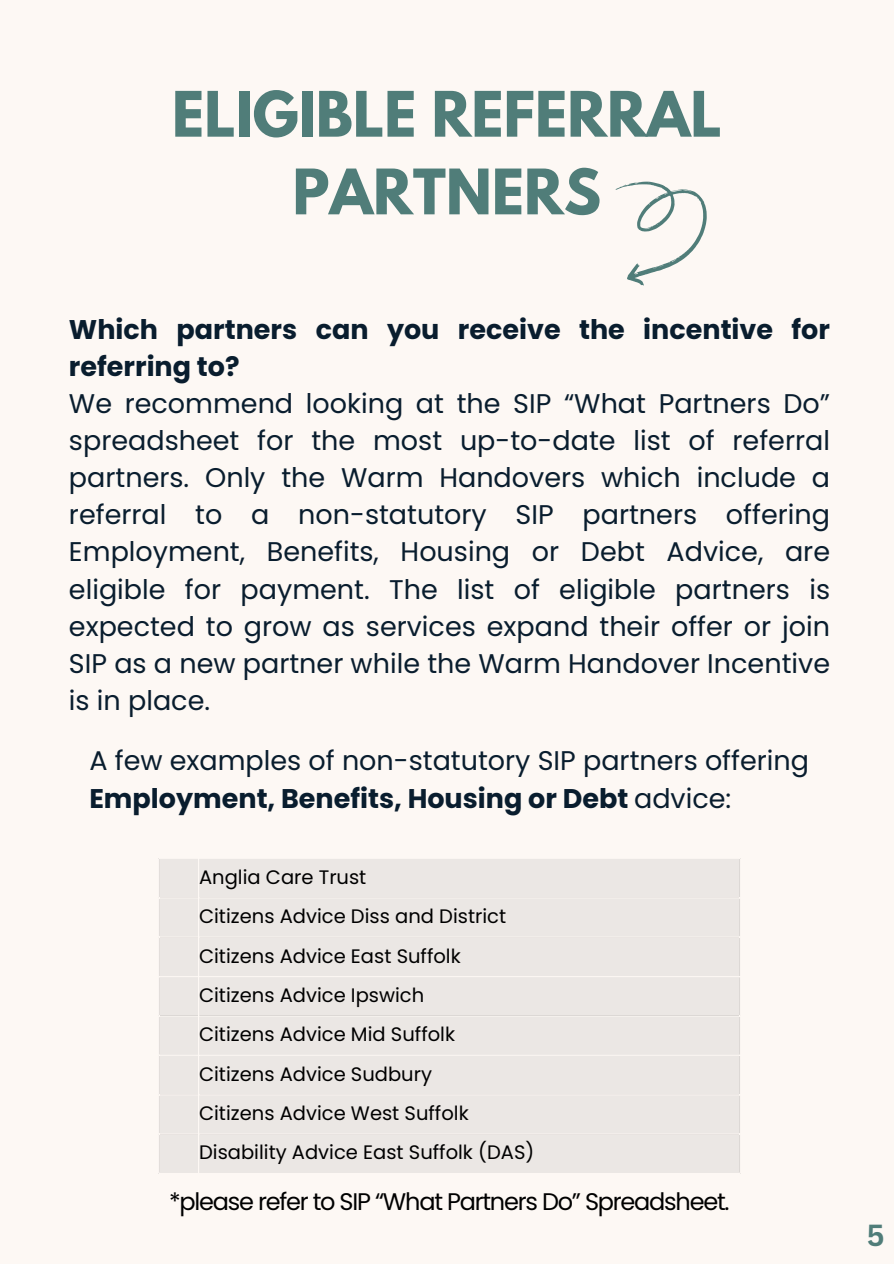
<style>
.page{position:relative;width:894px;height:1264px;background:#fff}
.page>*{position:absolute;margin:0;border:0;box-sizing:border-box;transform-origin:0 0}
.t1{font:700 55.5px/77.7px "League Spartan";color:#507d79;text-align:center}
.t2{font:700 29.7px "Canva Sans";color:#507d79}
.t3{font:27px/37.2px "Poppins";color:#091d2e}
.t4{font:24px "Poppins";letter-spacing:-.05em;color:#000}
.t5{font:19.5px "Poppins";color:#000}
.s1{font-weight:700}
</style>
<div class="page">
<div style="left:0;top:0;width:893px;height:1263px;background:#fdf8f4"></div>
<div style="left:160px;top:859px;width:579px;height:313px;background:#ebe7e4"></div>
<hr style="left:198px;top:859px;width:1px;height:313px;background:#fdf8f4">
<hr style="left:158px;top:897px;width:582px;height:1px;background:#fdf8f4">
<hr style="left:158px;top:936px;width:582px;height:1px;background:#fdf8f4">
<hr style="left:158px;top:976px;width:582px;height:1px;background:#fdf8f4">
<hr style="left:158px;top:1015px;width:582px;height:1px;background:#fdf8f4">
<hr style="left:158px;top:1054px;width:582px;height:1px;background:#fdf8f4">
<hr style="left:158px;top:1094px;width:582px;height:1px;background:#fdf8f4">
<hr style="left:158px;top:1133px;width:582px;height:1px;background:#fdf8f4">
<svg style="left:615px;top:182px;width:91px;height:103px"></svg>
<p class="t1" style="left:172px;top:83px;width:551px">ELIGIBLE REFERRAL<br>PARTNERS</p>
<p class="t3" style="left:69px;top:310px;width:762px"><span class="s1">Which partners can you receive the incentive for referring to?<br></span>We recommend looking at the SIP “What Partners Do” spreadsheet for the most up-to-date list of referral partners. Only the Warm Handovers which include a referral to a non-statutory SIP partners offering Employment, Benefits, Housing or Debt Advice, are eligible for payment. The list of eligible partners is expected to grow as services expand their offer or join SIP as a new partner while the Warm Handover Incentive is in place.</p>
<p class="t3" style="left:89px;top:742px;width:721px">A few examples of non-statutory SIP partners offering<br><span class="s1">Employment, Benefits, Housing or Debt</span> advice:</p>
<h1 class="t5" style="left:199px;top:863px;width:169px">Anglia Care Trust</h1>
<p class="t5" style="left:199px;top:902px;width:308px">Citizens Advice Diss and District</p>
<h2 class="t5" style="left:199px;top:942px;width:263px">Citizens Advice East Suffolk</h2>
<h2 class="t5" style="left:199px;top:981px;width:226px">Citizens Advice Ipswich</h2>
<p class="t5" style="left:199px;top:1020px;width:257px">Citizens Advice Mid Suffolk</p>
<p class="t5" style="left:199px;top:1060px;width:234px">Citizens Advice Sudbury</p>
<p class="t5" style="left:199px;top:1099px;width:271px">Citizens Advice West Suffolk</p>
<p class="t5" style="left:199px;top:1138px;width:336px">Disability Advice East Suffolk (DAS)</p>
<p class="t4" style="left:169px;top:1184px;width:561px">*please refer to SIP “What Partners Do” Spreadsheet.</p>
<p class="t2" style="left:866px;top:1213px;width:19px">5</p>
</div>
